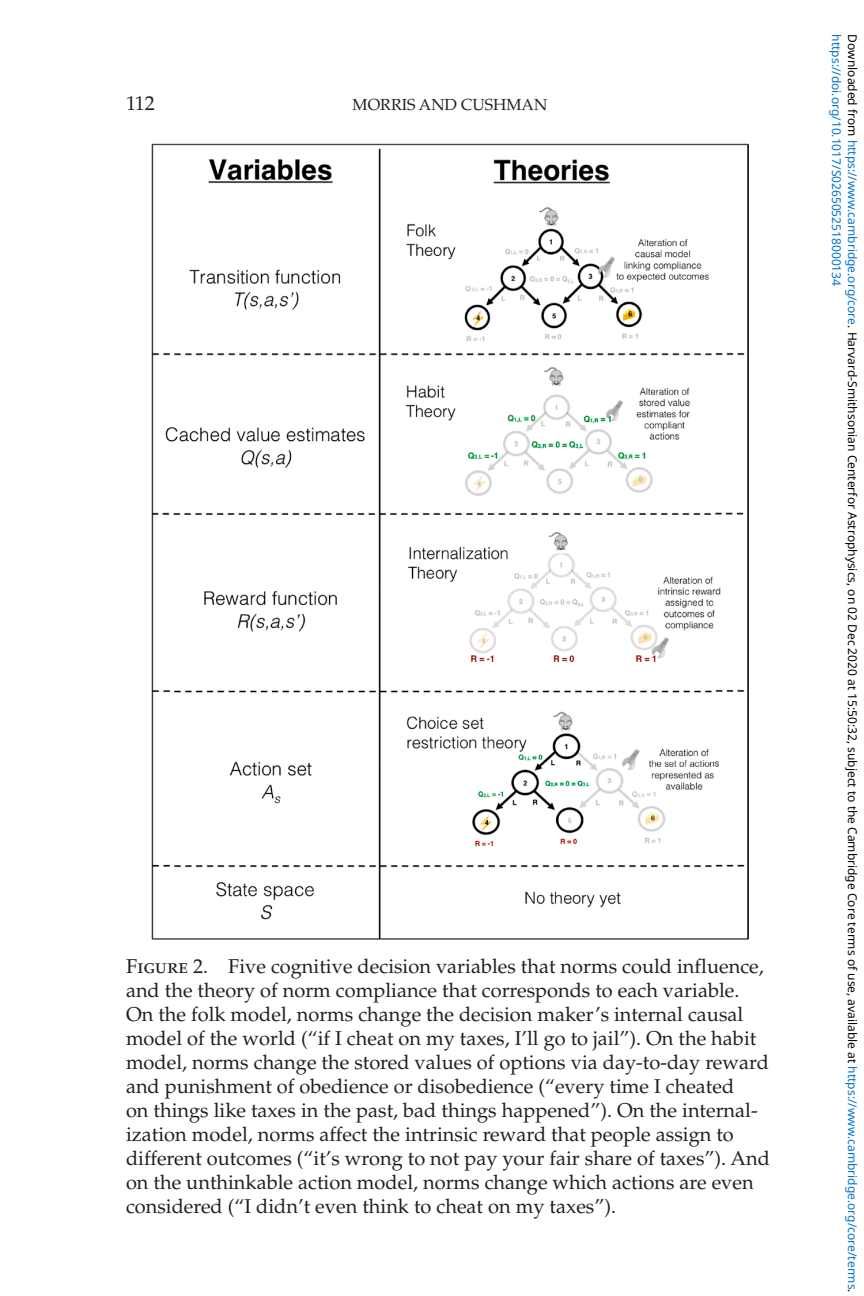
<style>
.page{position:relative;width:864px;height:1296px;background:#fff}
.page>*{position:absolute;margin:0;border:0;box-sizing:border-box;transform-origin:0 0}
.t1{font:20px/24px "Palatino";color:#231f20}
.t2{font:16px "Palatino";color:#231f20}
.t3{font:12px "Noto Sans";color:#000}
.t4{font:12px "Noto Sans";color:#0172cf}
.s1{font-family:"Palatino SC"}
.s2{color:#0172cf}
</style>
<div class="page">
<img style="left:151px;top:144px;width:598px;height:795px">
<p class="t1" style="left:126px;top:92px;width:30px">112</p>
<p class="t2" style="left:353px;top:95px;width:196px">MORRIS AND CUSHMAN</p>
<p class="t1" style="left:126px;top:954px;width:645px"><span class="s1">Figure</span> 2. Five cognitive decision variables that norms could influence, and the theory of norm compliance that corresponds to each variable.<br>On the folk model, norms change the decision maker’s internal causal model of the world (“if I cheat on my taxes, I’ll go to jail”). On the habit model, norms change the stored values of options via day-to-day reward and punishment of obedience or disobedience (“every time I cheated<br>on things like taxes in the past, bad things happened”). On the internal&shy;ization model, norms affect the intrinsic reward that people assign to different outcomes (“it’s wrong to not pay your fair share of taxes”). And on the unthinkable action model, norms change which actions are even considered (“I didn’t even think to cheat on my taxes”).</p>
<p class="t4" style="left:845px;top:34px;width:253px;rotate:90deg">https://doi.org/10.1017/S0265052518000134</p>
<p class="t3" style="left:861px;top:34px;width:1260px;rotate:90deg">Downloaded from <span class="s2">https://www.cambridge.org/core</span>. Harvard-Smithsonian Centerfor Astrophysics, on 02 Dec 2020 at 15:50:32, subject to the Cambridge Core terms of use, available at <span class="s2">https://www.cambridge.org/core/terms</span>.</p>
</div>
